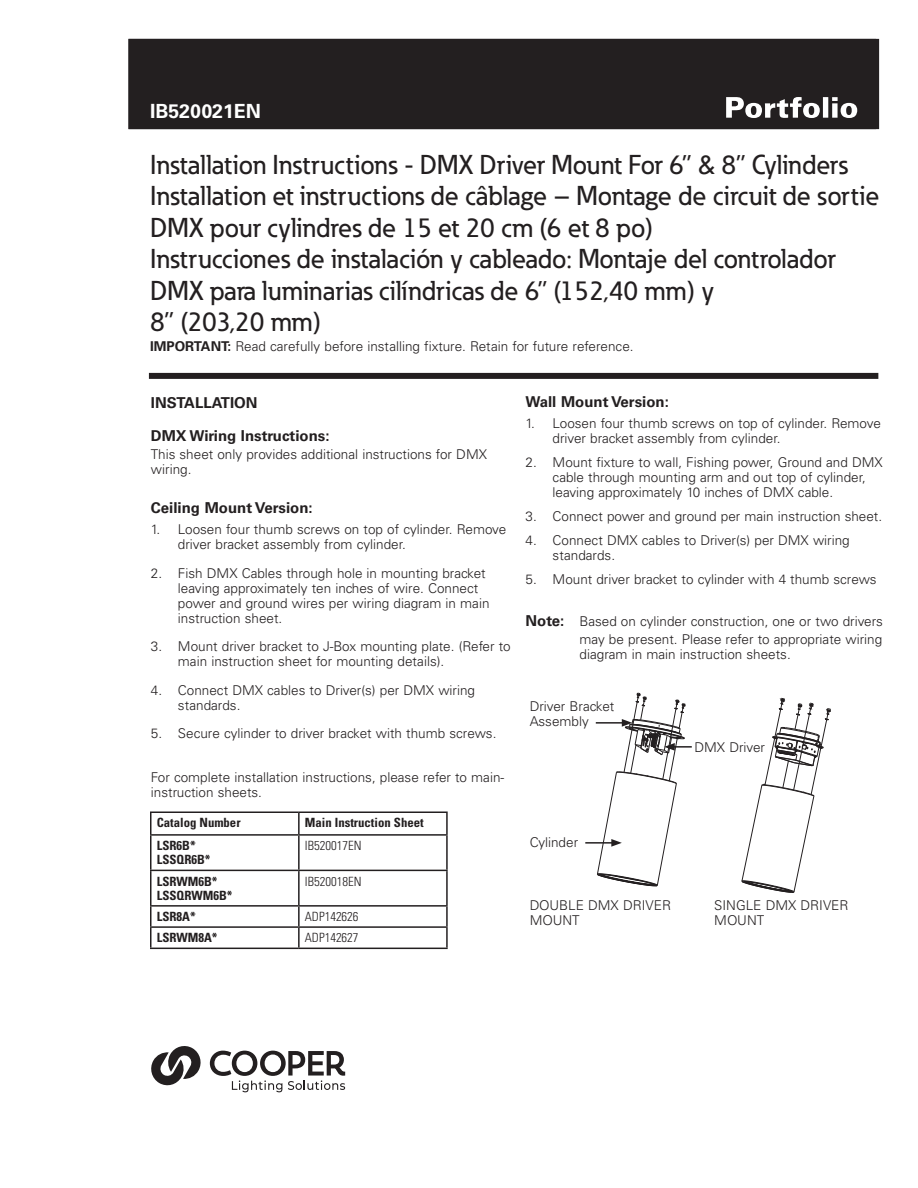
<style>
.page{position:relative;width:918px;height:1188px;background:#fff}
.page>*{position:absolute;margin:0;border:0;box-sizing:border-box;transform-origin:0 0}
.t1{font:500 27px/31.5px "Eaton";color:#231f20}
.t2{font:700 19.5px "Univers LT Std";color:#fff}
.t3{font:700 15px "Univers LT Std";color:#231f20}
.t4{font:300 13.5px/15px "Univers LT Std";color:#231f20}
.t5{font:700 condensed 12.75px/14.2px "Univers LT Std";color:#231f20}
.t6{font:300 condensed 12.75px "Univers LT Std";color:#231f20}
.s1{font-weight:700}
.s2{font-weight:700;font-size:15px}
</style>
<div class="page">
<div style="left:129px;top:39px;width:747px;height:90px;background:#231f20"></div>
<svg style="left:726px;top:97px;width:131px;height:21px"></svg>
<div style="left:149px;top:373px;width:729px;height:6px;background:#231f20"></div>
<svg style="left:742px;top:698px;width:89px;height:195px"></svg>
<hr style="left:150px;top:812px;width:149px;height:1px;background:#231f20">
<hr style="left:150px;top:813px;width:2px;height:21px;background:#231f20">
<hr style="left:299px;top:812px;width:149px;height:1px;background:#231f20">
<hr style="left:298px;top:813px;width:2px;height:21px;background:#231f20">
<hr style="left:446px;top:813px;width:2px;height:21px;background:#231f20">
<hr style="left:150px;top:834px;width:149px;height:2px;background:#231f20">
<hr style="left:150px;top:836px;width:2px;height:34px;background:#231f20">
<hr style="left:299px;top:834px;width:149px;height:2px;background:#231f20">
<hr style="left:298px;top:836px;width:2px;height:34px;background:#231f20">
<hr style="left:446px;top:836px;width:2px;height:34px;background:#231f20">
<hr style="left:150px;top:870px;width:149px;height:1px;background:#231f20">
<hr style="left:150px;top:871px;width:2px;height:34px;background:#231f20">
<hr style="left:299px;top:870px;width:149px;height:1px;background:#231f20">
<hr style="left:298px;top:871px;width:2px;height:34px;background:#231f20">
<hr style="left:446px;top:871px;width:2px;height:34px;background:#231f20">
<hr style="left:150px;top:905px;width:149px;height:2px;background:#231f20">
<svg style="left:150px;top:907px;width:2px;height:19px"></svg>
<hr style="left:299px;top:905px;width:149px;height:2px;background:#231f20">
<svg style="left:298px;top:907px;width:2px;height:19px"></svg>
<svg style="left:446px;top:907px;width:2px;height:19px"></svg>
<hr style="left:150px;top:926px;width:149px;height:2px;background:#231f20">
<hr style="left:150px;top:928px;width:2px;height:20px;background:#231f20">
<hr style="left:299px;top:926px;width:149px;height:2px;background:#231f20">
<hr style="left:298px;top:928px;width:2px;height:20px;background:#231f20">
<hr style="left:446px;top:928px;width:2px;height:20px;background:#231f20">
<hr style="left:150px;top:948px;width:149px;height:1px;background:#231f20">
<hr style="left:299px;top:948px;width:149px;height:1px;background:#231f20">
<hr style="left:596px;top:722px;width:28px;height:2px;background:#231f20">
<hr style="left:585px;top:842px;width:29px;height:2px;background:#231f20">
<hr style="left:672px;top:746px;width:20px;height:2px;background:#231f20">
<svg style="left:597px;top:693px;width:89px;height:193px"></svg>
<svg style="left:151px;top:1046px;width:50px;height:40px"></svg>
<svg style="left:210px;top:1051px;width:135px;height:41px"></svg>
<h2 class="t2" style="left:150px;top:100px;width:112px">IB520021EN</h2>
<p class="t1" style="left:150px;top:148px;width:731px">Installation Instructions - DMX Driver Mount For 6” &amp; 8” Cylinders Installation et instructions de câblage – Montage de circuit de sortie DMX pour cylindres de 15 et 20 cm (6 et 8 po)<br>Instrucciones de instalación y cableado: Montaje del controlador DMX para luminarias cilíndricas de 6” (152,40 mm) y<br>8” (203,20 mm)</p>
<p class="t4" style="left:150px;top:339px;width:485px"><span class="s1">IMPORTANT:</span> Read carefully before installing fixture. Retain for future reference.</p>
<p class="t3" style="left:151px;top:394px;width:108px">INSTALLATION</p>
<p class="t3" style="left:151px;top:427px;width:180px">DMX Wiring Instructions:</p>
<p class="t4" style="left:151px;top:447px;width:338px">This sheet only provides additional instructions for DMX wiring.</p>
<p class="t3" style="left:151px;top:499px;width:163px">Ceiling Mount Version:</p>
<p class="t4" style="left:178px;top:522px;width:330px;text-indent:-27px">1. Loosen four thumb screws on top of cylinder. Remove driver bracket assembly from cylinder.</p>
<p class="t4" style="left:178px;top:565px;width:313px;text-indent:-27px">2. Fish DMX Cables through hole in mounting bracket leaving approximately ten inches of wire. Connect power and ground wires per wiring diagram in main instruction sheet.</p>
<p class="t4" style="left:178px;top:639px;width:334px;text-indent:-27px">3. Mount driver bracket to J-Box mounting plate. (Refer to main instruction sheet for mounting details).</p>
<p class="t4" style="left:178px;top:682px;width:299px;text-indent:-27px">4. Connect DMX cables to Driver(s) per DMX wiring standards.</p>
<p class="t4" style="left:151px;top:726px;width:347px">5. Secure cylinder to driver bracket with thumb screws.</p>
<p class="t4" style="left:151px;top:770px;width:355px">For complete installation instructions, please refer to main&shy;instruction sheets.</p>
<p class="t5" style="left:157px;top:816px;width:85px">Catalog Number</p>
<p class="t5" style="left:305px;top:816px;width:120px">Main Instruction Sheet</p>
<p class="t5" style="left:157px;top:838px;width:55px">LSR6B*<br>LSSQR6B*</p>
<p class="t6" style="left:305px;top:838px;width:58px">IB520017EN</p>
<p class="t5" style="left:157px;top:874px;width:77px">LSRWM6B*<br>LSSQRWM6B*</p>
<p class="t6" style="left:305px;top:873px;width:58px">IB520018EN</p>
<p class="t5" style="left:157px;top:909px;width:40px">LSR8A*</p>
<p class="t6" style="left:305px;top:909px;width:55px">ADP142626</p>
<p class="t5" style="left:157px;top:931px;width:62px">LSRWM8A*</p>
<p class="t6" style="left:305px;top:930px;width:55px">ADP142627</p>
<p class="t3" style="left:526px;top:393px;width:145px">Wall Mount Version:</p>
<p class="t4" style="left:553px;top:416px;width:330px;text-indent:-27px">1. Loosen four thumb screws on top of cylinder. Remove driver bracket assembly from cylinder.</p>
<p class="t4" style="left:553px;top:455px;width:332px;text-indent:-27px">2. Mount fixture to wall, Fishing power, Ground and DMX cable through mounting arm and out top of cylinder, leaving approximately 10 inches of DMX cable.</p>
<p class="t4" style="left:526px;top:509px;width:358px">3. Connect power and ground per main instruction sheet.</p>
<p class="t4" style="left:553px;top:533px;width:299px;text-indent:-27px">4. Connect DMX cables to Driver(s) per DMX wiring standards.</p>
<p class="t4" style="left:526px;top:572px;width:353px">5. Mount driver bracket to cylinder with 4 thumb screws</p>
<p class="t4" style="left:526px;top:613px;width:359px;line-height:18px;text-align:right"><span class="s2">Note:</span> Based on cylinder construction, one or two drivers may be present. Please refer to appropriate wiring</p>
<p class="t4" style="left:580px;top:647px;width:213px">diagram in main instruction sheets.</p>
<p class="t4" style="left:530px;top:699px;width:86px">Driver Bracket<br>Assembly</p>
<p class="t4" style="left:694px;top:740px;width:72px">DMX Driver</p>
<p class="t4" style="left:530px;top:834px;width:50px">Cylinder</p>
<p class="t4" style="left:530px;top:897px;width:143px">DOUBLE DMX DRIVER<br>MOUNT</p>
<p class="t4" style="left:714px;top:897px;width:136px">SINGLE DMX DRIVER<br>MOUNT</p>
</div>
